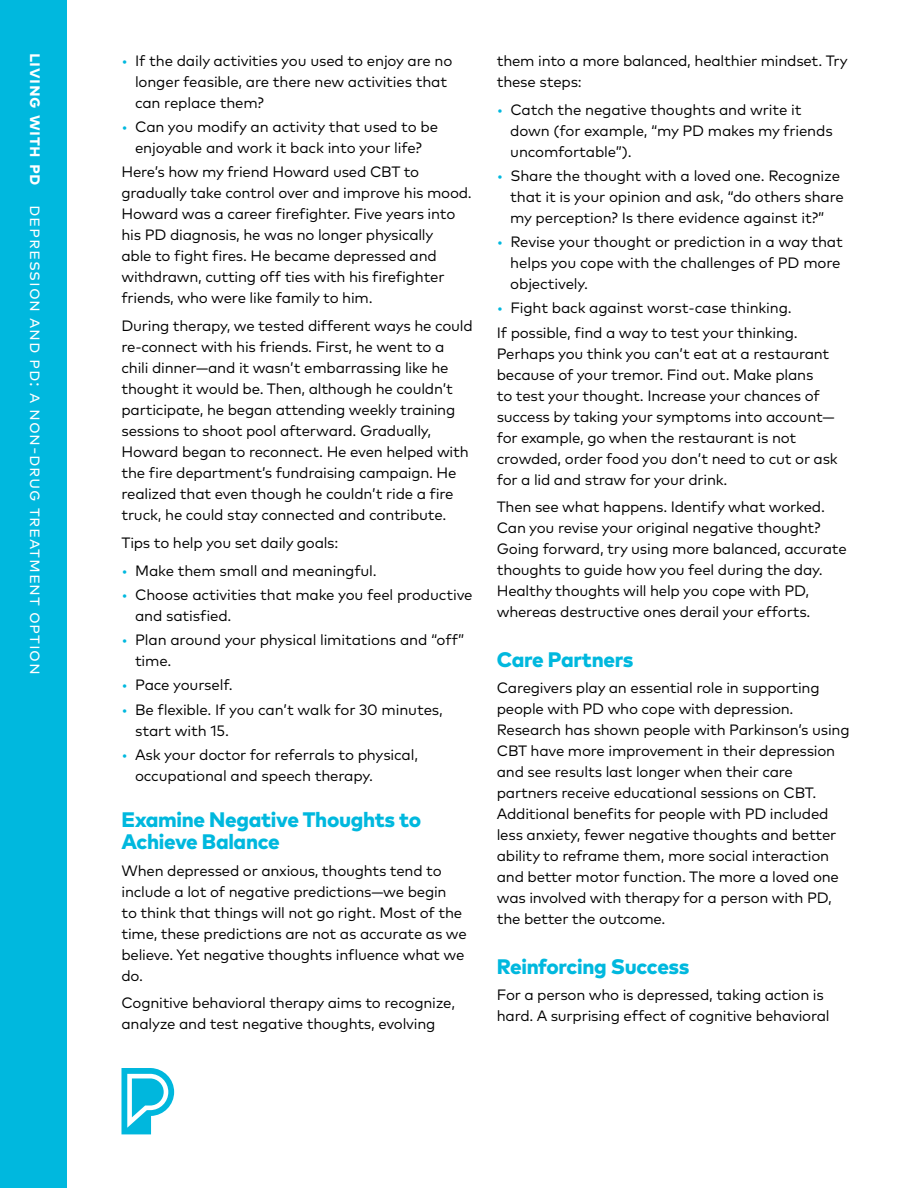
<style>
.page{position:relative;width:918px;height:1188px;background:#fff}
.page>*{position:absolute;margin:0;border:0;box-sizing:border-box;transform-origin:0 0}
.t1{font:800 21px/22.5px "Mark OT";letter-spacing:-.015em;color:#00b8de}
.t2{font:18px "Mark OT";letter-spacing:.04em;color:#fff}
.t3{font:15px/21px "Mark OT";letter-spacing:-.015em;color:#000}
.s1{font-weight:700}
.s2{color:#00b8de}
</style>
<div class="page">
<svg style="left:122px;top:1068px;width:52px;height:66px"></svg>
<div style="left:0;top:0;width:68px;height:1188px;background:#00b8de"></div>
<p class="t2" style="left:47px;top:53px;width:623px;rotate:90deg"><span class="s1">living with pd</span> Depression and PD: A Non-Drug Treatment Option</p>
<p class="t3" style="left:135px;top:50px;width:319px;text-indent:-14px"><span class="s2">•</span> If the daily activities you used to enjoy are no longer feasible, are there new activities that can replace them?</p>
<p class="t3" style="left:122px;top:116px;width:318px;text-align:center"><span class="s2">•</span> Can you modify an activity that used to be enjoyable and work it back into your life?</p>
<p class="t3" style="left:122px;top:161px;width:352px">Here’s how my friend Howard used CBT to gradually take control over and improve his mood.<br>Howard was a career firefighter. Five years into his PD diagnosis, he was no longer physically<br>able to fight fires. He became depressed and withdrawn, cutting off ties with his firefighter friends, who were like family to him.</p>
<p class="t3" style="left:122px;top:315px;width:353px">During therapy, we tested different ways he could re-connect with his friends. First, he went to a chili dinner—and it wasn’t embarrassing like he thought it would be. Then, although he couldn’t participate, he began attending weekly training sessions to shoot pool afterward. Gradually, Howard began to reconnect. He even helped with the fire department’s fundraising campaign. He realized that even though he couldn’t ride a fire truck, he could stay connected and contribute.</p>
<p class="t3" style="left:122px;top:532px;width:218px">Tips to help you set daily goals:</p>
<p class="t3" style="left:122px;top:560px;width:257px"><span class="s2">•</span> Make them small and meaningful.</p>
<p class="t3" style="left:135px;top:584px;width:339px;text-indent:-14px"><span class="s2">•</span> Choose activities that make you feel productive and satisfied.</p>
<p class="t3" style="left:135px;top:629px;width:331px;text-indent:-14px"><span class="s2">•</span> Plan around your physical limitations and “off” time.</p>
<p class="t3" style="left:122px;top:674px;width:113px"><span class="s2">•</span> Pace yourself.</p>
<p class="t3" style="left:135px;top:699px;width:309px;text-indent:-14px"><span class="s2">•</span> Be flexible. If you can’t walk for 30 minutes, start with 15.</p>
<p class="t3" style="left:135px;top:744px;width:285px;text-indent:-14px"><span class="s2">•</span> Ask your doctor for referrals to physical, occupational and speech therapy.</p>
<h1 class="t1" style="left:122px;top:808px;width:301px">Examine Negative Thoughts to<br>Achieve Balance</h1>
<p class="t3" style="left:122px;top:860px;width:347px">When depressed or anxious, thoughts tend to include a lot of negative predictions—we begin<br>to think that things will not go right. Most of the time, these predictions are not as accurate as we believe. Yet negative thoughts influence what we do.</p>
<p class="t3" style="left:122px;top:992px;width:335px">Cognitive behavioral therapy aims to recognize, analyze and test negative thoughts, evolving</p>
<p class="t3" style="left:497px;top:50px;width:353px">them into a more balanced, healthier mindset. Try these steps:</p>
<p class="t3" style="left:510px;top:99px;width:324px;text-indent:-14px"><span class="s2">•</span> Catch the negative thoughts and write it down (for example, “my PD makes my friends uncomfortable”).</p>
<p class="t3" style="left:510px;top:165px;width:335px;text-indent:-14px"><span class="s2">•</span> Share the thought with a loved one. Recognize that it is your opinion and ask, “do others share my perception? Is there evidence against it?”</p>
<p class="t3" style="left:510px;top:231px;width:334px;text-indent:-14px"><span class="s2">•</span> Revise your thought or prediction in a way that helps you cope with the challenges of PD more objectively.</p>
<p class="t3" style="left:497px;top:296px;width:302px;line-height:24.3px"><span class="s2">•</span> Fight back against worst-case thinking.<br>If possible, find a way to test your thinking.</p>
<p class="t3" style="left:497px;top:343px;width:343px">Perhaps you think you can’t eat at a restaurant because of your tremor. Find out. Make plans<br>to test your thought. Increase your chances of success by taking your symptoms into account— for example, go when the restaurant is not crowded, order food you don’t need to cut or ask for a lid and straw for your drink.</p>
<p class="t3" style="left:497px;top:496px;width:351px">Then see what happens. Identify what worked.<br>Can you revise your original negative thought?<br>Going forward, try using more balanced, accurate thoughts to guide how you feel during the day.<br>Healthy thoughts will help you cope with PD, whereas destructive ones derail your efforts.</p>
<h1 class="t1" style="left:497px;top:648px;width:138px">Care Partners</h1>
<p class="t3" style="left:497px;top:677px;width:354px">Caregivers play an essential role in supporting people with PD who cope with depression.<br>Research has shown people with Parkinson’s using CBT have more improvement in their depression and see results last longer when their care partners receive educational sessions on CBT.<br>Additional benefits for people with PD included less anxiety, fewer negative thoughts and better ability to reframe them, more social interaction and better motor function. The more a loved one was involved with therapy for a person with PD, the better the outcome.</p>
<h1 class="t1" style="left:497px;top:954px;width:194px">Reinforcing Success</h1>
<p class="t3" style="left:497px;top:984px;width:334px">For a person who is depressed, taking action is hard. A surprising effect of cognitive behavioral</p>
</div>
